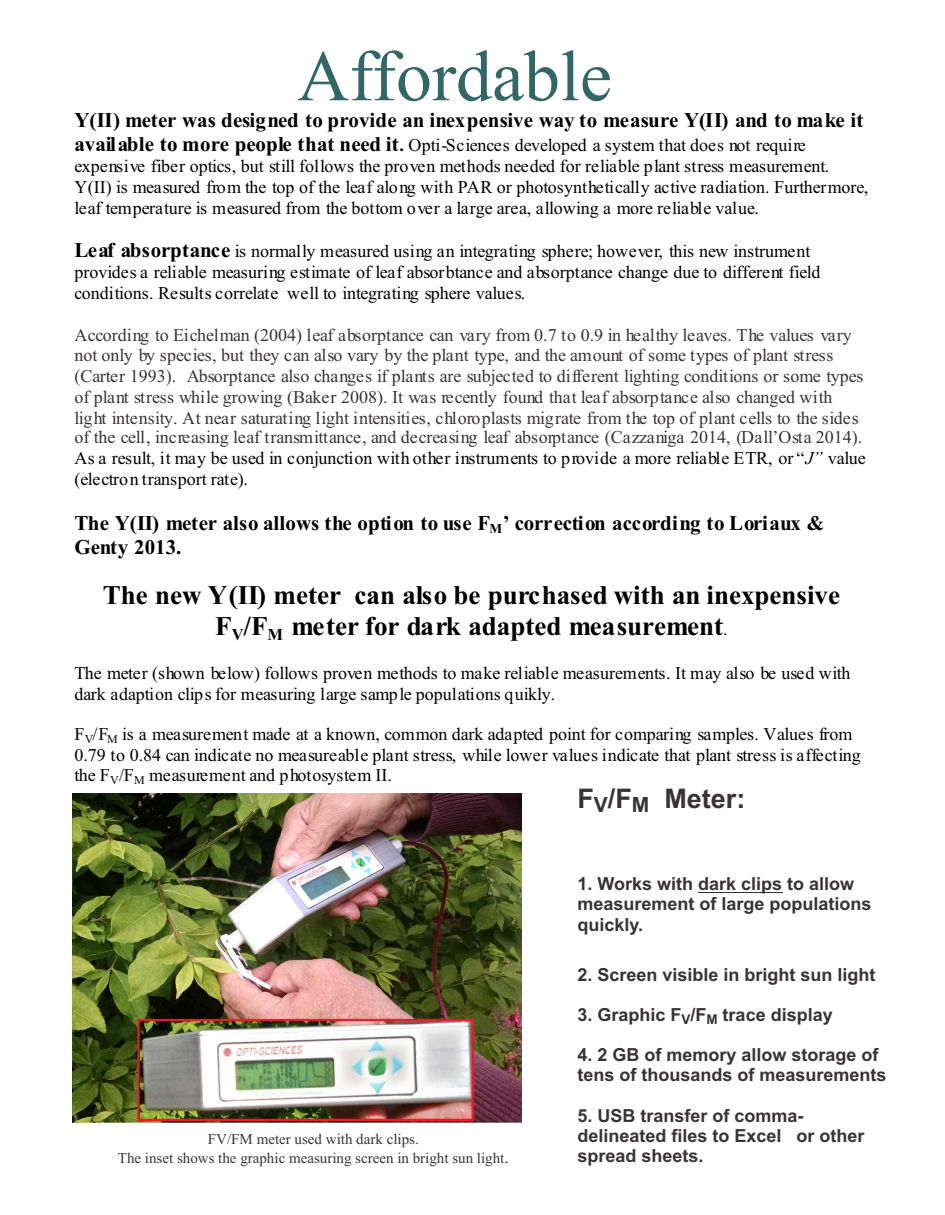
<style>
.page{position:relative;width:945px;height:1215px;background:#fff}
.page>*{position:absolute;margin:0;border:0;box-sizing:border-box;transform-origin:0 0}
.t1{font:72px "Times New Roman";color:#366}
.t2{font:700 27px/31.5px "Times New Roman";color:#000;text-align:center}
.t3{font:700 27px "Arial";color:#383336}
.t4{font:700 21px/24px "Times New Roman";color:#000}
.t5{font:18px/21px "Times New Roman";color:#000}
.t6{font:18px/20.5px "Times New Roman";color:#383336}
.t7{font:700 18px/20.1px "Arial";color:#383336}
.t8{font:15px/19.4px "Times New Roman";color:#383336;text-align:center}
.s1{font-weight:700;font-size:21px}
.s2{font-weight:700}
.s3{color:#000}
.s4{font-style:italic;color:#000}
.s5{font-weight:400;font-size:18px}
.s6{font-size:18px}
</style>
<div class="page">
<hr style="left:698px;top:892px;width:84px;height:1px;background:#383336">
<img style="left:73px;top:794px;width:448px;height:328px">
<h1 class="t1" style="left:297px;top:50px;width:316px">Affordable</h1>
<p class="t4" style="left:74px;top:110px;width:791px">Y(II) meter was designed to provide an inexpensive way to measure Y(II) and to make it</p>
<p class="t5" style="left:74px;top:136px;width:796px"><span class="s1">available to more people that need it</span><span class="s2">.</span> Opti-Sciences developed a system that does not require expensive fiber optics, but still follows the proven methods needed for reliable plant stress measurement.<br>Y(II) is measured from the top of the leaf along with PAR or photosynthetically active radiation. Furthermore, leaf temperature is measured from the bottom over a large area, allowing a more reliable value.</p>
<p class="t5" style="left:74px;top:242px;width:748px"><span class="s1">Leaf absorptance</span> is normally measured using an integrating sphere; however, this new instrument provides a reliable measuring estimate of leaf absorbtance and absorptance change due to different field conditions. Results correlate well to integrating sphere values.</p>
<p class="t6" style="left:74px;top:327px;width:793px">According to Eichelman (2004) leaf absorptance can vary from 0.7 to 0.9 in healthy leaves. The values vary not only by species, but they can also vary by the plant type, and the amount of some types of plant stress (Carter 1993). Absorptance also changes if plants are subjected to different lighting conditions or some types of plant stress while growing (Baker 2008). It was recently found that leaf absorptance also changed with light intensity. At near saturating light intensities, chloroplasts migrate from the top of plant cells to the sides of the cell, increasing leaf transmittance, and decreasing leaf absorptance (Cazzaniga 2014, (Dall’Osta 2014).<br><span class="s3">As a result, it may be used in conjunction with other instruments to provide a more reliable ETR, or “</span><span class="s4">J”</span> <span class="s3">value (electron transport rate).</span></p>
<p class="t4" style="left:74px;top:513px;width:752px">The Y(II) meter also allows the option to use F<sub>M</sub>’ correction according to Loriaux &amp;<br>Genty 2013.</p>
<h2 class="t2" style="left:103px;top:582px;width:739px">The new Y(II) meter can also be purchased with an inexpensive<br>F<sub>V</sub>/F<sub>M</sub> meter for dark adapted measurement<span class="s5">.</span></h2>
<p class="t5" style="left:74px;top:664px;width:778px">The meter (shown below) follows proven methods to make reliable measurements. It may also be used with dark adaption clips for measuring large sample populations quikly.</p>
<p class="t5" style="left:74px;top:726px;width:788px;line-height:20.2px">F<sub>V</sub>/F<sub>M</sub> is a measurement made at a known, common dark adapted point for comparing samples. Values from<br>0.79 to 0.84 can indicate no measureable plant stress, while lower values indicate that plant stress is affecting the F<sub>V</sub>/F<sub>M</sub> measurement and photosystem II.</p>
<p class="t8" style="left:118px;top:1131px;width:393px">FV/FM meter used with dark clips.<br>The inset shows the graphic measuring screen in bright sun light<span class="s6">.</span></p>
<h2 class="t3" style="left:577px;top:788px;width:169px">F<sub>V</sub>/F<sub>M</sub> Meter:</h2>
<p class="t7" style="left:577px;top:876px;width:296px">1. Works with dark clips to allow measurement of large populations quickly.</p>
<p class="t7" style="left:577px;top:966px;width:300px">2. Screen visible in bright sun light</p>
<p class="t7" style="left:577px;top:1006px;width:257px">3. Graphic F<sub>V</sub>/F<sub>M</sub> trace display</p>
<p class="t7" style="left:577px;top:1047px;width:311px">4. 2 GB of memory allow storage of tens of thousands of measurements</p>
<p class="t7" style="left:577px;top:1107px;width:289px">5. USB transfer of comma&shy;delineated files to Excel or other spread sheets.</p>
</div>
